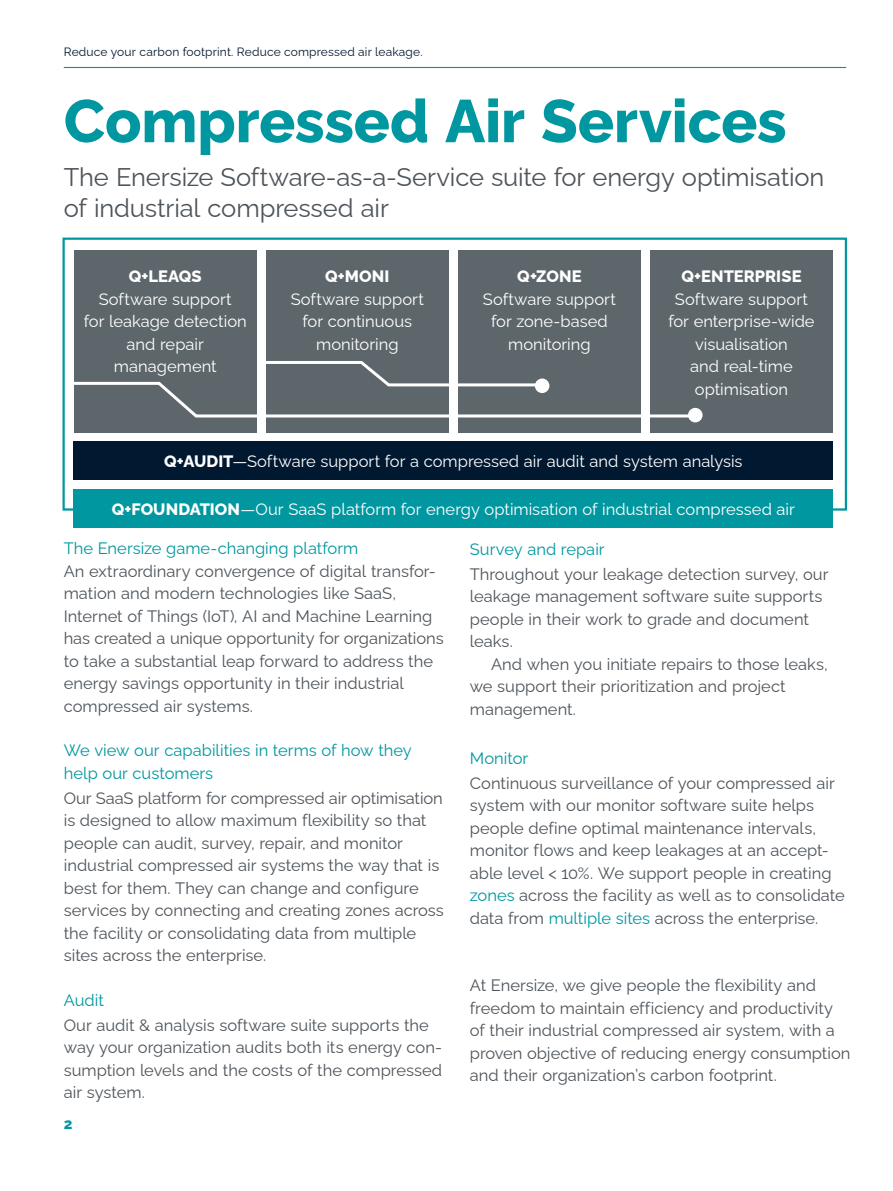
<style>
.page{position:relative;width:893px;height:1191px;background:#fff}
.page>*{position:absolute;margin:0;border:0;box-sizing:border-box;transform-origin:0 0}
.t1{font:800 60px "Raleway";letter-spacing:-.005em;color:#0097a0}
.t2{font:25.5px/31.5px "Raleway";letter-spacing:-.005em;color:#4d545a}
.t3{font:16.5px/22.5px "Raleway";color:#4d545a}
.t4{font:16.5px/22.5px "Raleway";color:#fff;text-align:center}
.t5{font:16.5px/22.5px "Raleway";color:#0097a0}
.t6{font:800 16.5px "Raleway";letter-spacing:.005em;color:#fff}
.t7{font:800 15px "Raleway";color:#0097a0}
.t8{font:12px "Raleway";letter-spacing:.015em;color:#001830}
.s1{font-weight:800}
.s2{color:#0097a0}
</style>
<div class="page">
<hr style="left:64px;top:67px;width:782px;height:1px;background:#0097a0">
<div style="left:74px;top:489px;width:759px;height:38px;background:#0097a0"></div>
<div style="left:74px;top:250px;width:183px;height:182px;background:#5d666b"></div>
<div style="left:266px;top:250px;width:183px;height:182px;background:#5d666b"></div>
<div style="left:650px;top:250px;width:183px;height:182px;background:#5d666b"></div>
<div style="left:458px;top:250px;width:183px;height:182px;background:#5d666b"></div>
<div style="left:74px;top:441px;width:759px;height:39px;background:#001830"></div>
<div style="left:688px;top:408px;width:14px;height:14px;background:#fff;border-radius:50%"></div>
<svg style="left:74px;top:361px;width:622px;height:58px"></svg>
<p class="t8" style="left:64px;top:42px;width:360px">Reduce your carbon footprint. Reduce compressed air leakage.</p>
<h1 class="t1" style="left:64px;top:73px;width:724px">Compressed Air Services</h1>
<h2 class="t2" style="left:64px;top:158px;width:762px">The Enersize Software-as-a-Service suite for energy optimisation of industrial compressed air</h2>
<p class="t6" style="left:129px;top:263px;width:74px">Q+LEAQS</p>
<p class="t4" style="left:84px;top:286px;width:164px">Software support<br>for leakage detection and repair management</p>
<p class="t6" style="left:325px;top:263px;width:66px">Q+MONI</p>
<p class="t4" style="left:291px;top:286px;width:135px">Software support for continuous monitoring</p>
<p class="t6" style="left:517px;top:263px;width:66px">Q+ZONE</p>
<p class="t4" style="left:483px;top:286px;width:135px">Software support for zone-based monitoring</p>
<p class="t6" style="left:681px;top:263px;width:122px">Q+ENTERPRISE</p>
<p class="t4" style="left:668px;top:286px;width:148px">Software support for enterprise-wide visualisation<br>and real-time optimisation</p>
<p class="t4" style="left:164px;top:448px;width:580px"><span class="s1">Q+AUDIT</span>—Software support for a compressed air audit and system analysis</p>
<p class="t4" style="left:112px;top:495px;width:685px"><span class="s1">Q+FOUNDATION</span>—Our SaaS platform for energy optimisation of industrial compressed air</p>
<p class="t5" style="left:64px;top:535px;width:296px">The Enersize game-changing platform</p>
<p class="t3" style="left:64px;top:557px;width:381px">An extraordinary convergence of digital transfor&shy;mation and modern technologies like SaaS, Internet of Things (IoT), AI and Machine Learning has created a unique opportunity for organizations to take a substantial leap forward to address the energy savings opportunity in their industrial compressed air systems.</p>
<p class="t5" style="left:64px;top:737px;width:350px">We view our capabilities in terms of how they help our customers</p>
<p class="t3" style="left:64px;top:784px;width:382px">Our SaaS platform for compressed air optimisation is designed to allow maximum flexibility so that people can audit, survey, repair, and monitor industrial compressed air systems the way that is best for them. They can change and configure services by connecting and creating zones across the facility or consolidating data from multiple sites across the enterprise.</p>
<p class="t5" style="left:64px;top:987px;width:42px">Audit</p>
<p class="t3" style="left:64px;top:1011px;width:380px">Our audit &amp; analysis software suite supports the way your organization audits both its energy con&shy;sumption levels and the costs of the compressed air system.</p>
<p class="t7" style="left:64px;top:1111px;width:10px">2</p>
<p class="t5" style="left:470px;top:536px;width:136px">Survey and repair</p>
<p class="t3" style="left:470px;top:560px;width:360px">Throughout your leakage detection survey, our leakage management software suite supports people in their work to grade and document leaks.</p>
<p class="t3" style="left:470px;top:650px;width:359px;text-indent:21px">And when you initiate repairs to those leaks, we support their prioritization and project management.</p>
<p class="t5" style="left:470px;top:745px;width:60px">Monitor</p>
<p class="t3" style="left:470px;top:769px;width:376px">Continuous surveillance of your compressed air system with our monitor software suite helps people define optimal maintenance intervals, monitor flows and keep leakages at an accept&shy;able level &lt; 10%. We support people in creating <span class="s2">zones</span> across the facility as well as to consolidate data from <span class="s2">multiple sites</span> across the enterprise.</p>
<p class="t3" style="left:470px;top:972px;width:382px">At Enersize, we give people the flexibility and freedom to maintain efficiency and productivity of their industrial compressed air system, with a proven objective of reducing energy consumption and their organization’s carbon footprint.</p>
</div>
